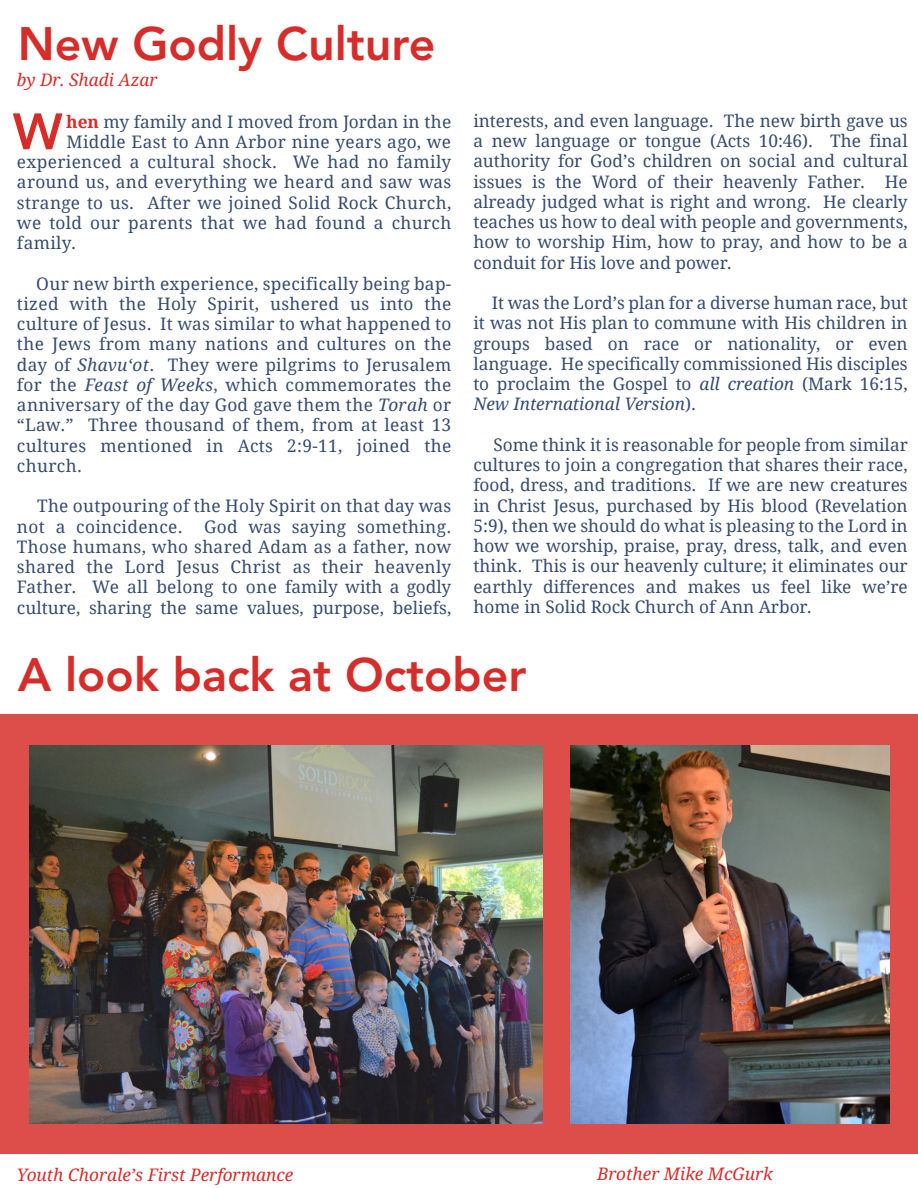
<style>
.page{position:relative;width:918px;height:1188px;background:#fff}
.page>*{position:absolute;margin:0;border:0;box-sizing:border-box;transform-origin:0 0}
.t1{font:800 50.7px "Avenir";color:#d72d2a}
.t2{font:800 46.5px "Avenir";color:#d72d2a}
.t3{font:17.25px/20.2px "Droid Serif";color:#364c6e;text-align:justify}
.t4{font:17.25px "Droid Serif";letter-spacing:.02em;color:#364c6e}
.t5{font:italic 17.25px "Droid Serif";color:#d72d2a}
.s1{font-weight:700;color:#d72d2a}
.s2{font-style:italic}
</style>
<div class="page">
<div style="left:0;top:714px;width:918px;height:440px;background:#dd4d4a"></div>
<img style="left:30px;top:746px;width:513px;height:378px">
<img style="left:570px;top:746px;width:320px;height:378px">
<h2 class="t2" style="left:18px;top:17px;width:419px">New Godly Culture</h2>
<p class="t5" style="left:17px;top:69px;width:142px">by Dr. Shadi Azar</p>
<p class="t3" style="left:66px;top:112px;width:387px"><span class="s1">hen</span> my family and I moved from Jordan in the</p>
<p class="t4" style="left:67px;top:131px;width:386px">Middle East to Ann Arbor nine years ago, we</p>
<p class="t4" style="left:17px;top:151px;width:436px">experienced a cultural shock. We had no family</p>
<p class="t4" style="left:17px;top:172px;width:436px">around us, and everything we heard and saw was</p>
<p class="t4" style="left:17px;top:192px;width:436px">strange to us. After we joined Solid Rock Church,</p>
<p class="t4" style="left:17px;top:212px;width:436px">we told our parents that we had found a church</p>
<p class="t3" style="left:17px;top:233px;width:60px">family.</p>
<p class="t3" style="left:17px;top:274px;width:436px;text-indent:19px">Our new birth experience, specifically being bap&shy;tized with the Holy Spirit, ushered us into the culture of Jesus. It was similar to what happened to the Jews from many nations and cultures on the day of <span class="s2">Shavu‘ot</span>. They were pilgrims to Jerusalem for the <span class="s2">Feast of Weeks</span>, which commemorates the anniversary of the day God gave them the <span class="s2">Torah</span> or “Law.” Three thousand of them, from at least 13 cultures mentioned in Acts 2:9-11, joined the church.</p>
<p class="t3" style="left:17px;top:496px;width:436px;text-indent:20px">The outpouring of the Holy Spirit on that day was not a coincidence. God was saying something.<br>Those humans, who shared Adam as a father, now shared the Lord Jesus Christ as their heavenly Father. We all belong to one family with a godly culture, sharing the same values, purpose, beliefs,</p>
<h1 class="t1" style="left:13px;top:102px;width:51px">W</h1>
<p class="t3" style="left:473px;top:111px;width:436px">interests, and even language. The new birth gave us a new language or tongue (Acts 10:46). The final authority for God’s children on social and cultural issues is the Word of their heavenly Father. He already judged what is right and wrong. He clearly teaches us how to deal with people and governments, how to worship Him, how to pray, and how to be a conduit for His love and power.</p>
<p class="t3" style="left:473px;top:293px;width:436px;text-indent:18px">It was the Lord’s plan for a diverse human race, but it was not His plan to commune with His children in groups based on race or nationality, or even language. He specifically commissioned His disciples to proclaim the Gospel to <span class="s2">all creation</span> (Mark 16:15, <span class="s2">New International Version</span>).</p>
<p class="t3" style="left:473px;top:435px;width:436px;text-indent:20px">Some think it is reasonable for people from similar cultures to join a congregation that shares their race, food, dress, and traditions. If we are new creatures in Christ Jesus, purchased by His blood (Revelation 5:9), then we should do what is pleasing to the Lord in how we worship, praise, pray, dress, talk, and even think. This is our heavenly culture; it eliminates our earthly differences and makes us feel like we’re home in Solid Rock Church of Ann Arbor.</p>
<h2 class="t2" style="left:18px;top:647px;width:510px">A look back at October</h2>
<p class="t5" style="left:17px;top:1164px;width:278px">Youth Chorale’s First Performance</p>
<p class="t5" style="left:597px;top:1163px;width:177px">Brother Mike McGurk</p>
</div>
